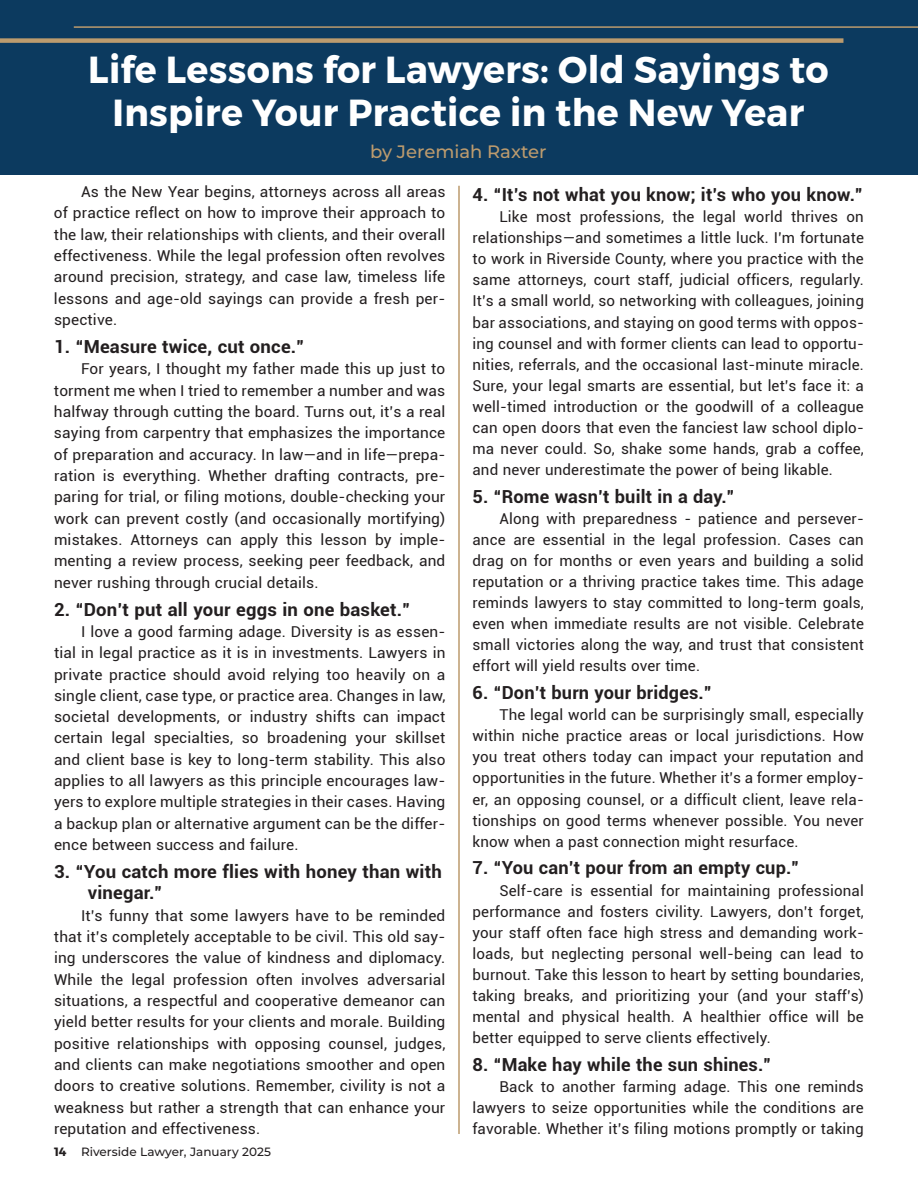
<style>
.page{position:relative;width:918px;height:1188px;background:#fff}
.page>*{position:absolute;margin:0;border:0;box-sizing:border-box;transform-origin:0 0}
.t1{font:700 37.5px/43.5px "Montserrat";letter-spacing:.01em;color:#fff;text-align:center}
.t2{font:700 18px/21.3px "Roboto";letter-spacing:.01em;color:#231f20}
.t3{font:500 18px "Montserrat";color:#bc9b6e}
.t4{font:15px/21.3px "Roboto";letter-spacing:.01em;color:#231f20;text-align:justify}
.t5{font:500 12px "Montserrat";color:#231f20}
.s1{font-weight:700}
</style>
<div class="page">
<hr style="left:458px;top:186px;width:2px;height:948px;background:#bc9b6e">
<div style="left:0;top:0;width:918px;height:175px;background:#0c3a5f"></div>
<div style="left:0;top:38px;width:843px;height:5px;background:#bc9b6e"></div>
<hr style="left:74px;top:26px;width:844px;height:2px;background:#bc9b6e">
<h1 class="t1" style="left:88px;top:48px;width:742px">Life Lessons for Lawyers: Old Sayings to<br>Inspire Your Practice in the New Year</h1>
<p class="t3" style="left:370px;top:139px;width:178px">by Jeremiah Raxter</p>
<p class="t4" style="left:54px;top:180px;width:393px;text-indent:27px">As the New Year begins, attorneys across all areas of practice reflect on how to improve their approach to the law, their relationships with clients, and their overall effectiveness. While the legal profession often revolves around precision, strategy, and case law, timeless life lessons and age-old sayings can provide a fresh per&shy;spective.</p>
<p class="t2" style="left:54px;top:335px;width:252px">1. “Measure twice, cut once.”</p>
<p class="t4" style="left:54px;top:358px;width:393px;text-indent:27px">For years, I thought my father made this up just to torment me when I tried to remember a number and was halfway through cutting the board. Turns out, it’s a real saying from carpentry that emphasizes the importance of preparation and accuracy. In law—and in life—prepa&shy;ration is everything. Whether drafting contracts, pre&shy;paring for trial, or filing motions, double-checking your work can prevent costly (and occasionally mortifying) mistakes. Attorneys can apply this lesson by imple&shy;menting a review process, seeking peer feedback, and never rushing through crucial details.</p>
<p class="t2" style="left:54px;top:598px;width:358px">2. “Don’t put all your eggs in one basket.”</p>
<p class="t4" style="left:54px;top:620px;width:393px;text-indent:27px">I love a good farming adage. Diversity is as essen&shy;tial in legal practice as it is in investments. Lawyers in private practice should avoid relying too heavily on a single client, case type, or practice area. Changes in law, societal developments, or industry shifts can impact certain legal specialties, so broadening your skillset and client base is key to long-term stability. This also applies to all lawyers as this principle encourages law&shy;yers to explore multiple strategies in their cases. Having a backup plan or alternative argument can be the differ&shy;ence between success and failure.</p>
<p class="t2" style="left:88px;top:860px;width:356px;text-indent:-34px">3. “You catch more flies with honey than with vinegar.”</p>
<p class="t4" style="left:54px;top:904px;width:393px;text-indent:27px">It’s funny that some lawyers have to be reminded that it’s completely acceptable to be civil. This old say&shy;ing underscores the value of kindness and diplomacy.<br>While the legal profession often involves adversarial situations, a respectful and cooperative demeanor can yield better results for your clients and morale. Building positive relationships with opposing counsel, judges, and clients can make negotiations smoother and open doors to creative solutions. Remember, civility is not a weakness but rather a strength that can enhance your reputation and effectiveness.</p>
<p class="t5" style="left:54px;top:1144px;width:218px"><span class="s1">14</span> Riverside Lawyer, January 2025</p>
<p class="t2" style="left:472px;top:183px;width:392px">4. “It’s not what you know; it’s who you know.”</p>
<p class="t4" style="left:472px;top:206px;width:393px;text-indent:27px">Like most professions, the legal world thrives on relationships—and sometimes a little luck. I’m fortunate to work in Riverside County, where you practice with the same attorneys, court staff, judicial officers, regularly.<br>It’s a small world, so networking with colleagues, joining bar associations, and staying on good terms with oppos&shy;ing counsel and with former clients can lead to opportu&shy;nities, referrals, and the occasional last-minute miracle.<br>Sure, your legal smarts are essential, but let’s face it: a well-timed introduction or the goodwill of a colleague can open doors that even the fanciest law school diplo&shy;ma never could. So, shake some hands, grab a coffee, and never underestimate the power of being likable.</p>
<p class="t2" style="left:472px;top:485px;width:264px">5. “Rome wasn’t built in a day.”</p>
<p class="t4" style="left:472px;top:508px;width:393px;text-indent:27px">Along with preparedness - patience and persever&shy;ance are essential in the legal profession. Cases can drag on for months or even years and building a solid reputation or a thriving practice takes time. This adage reminds lawyers to stay committed to long-term goals, even when immediate results are not visible. Celebrate small victories along the way, and trust that consistent effort will yield results over time.</p>
<p class="t2" style="left:472px;top:681px;width:241px">6. “Don’t burn your bridges.”</p>
<p class="t4" style="left:472px;top:704px;width:393px;text-indent:27px">The legal world can be surprisingly small, especially within niche practice areas or local jurisdictions. How you treat others today can impact your reputation and opportunities in the future. Whether it’s a former employ&shy;er, an opposing counsel, or a difficult client, leave rela&shy;tionships on good terms whenever possible. You never know when a past connection might resurface.</p>
<p class="t2" style="left:472px;top:857px;width:328px">7. “You can’t pour from an empty cup.”</p>
<p class="t4" style="left:472px;top:879px;width:393px;text-indent:27px">Self-care is essential for maintaining professional performance and fosters civility. Lawyers, don’t forget, your staff often face high stress and demanding work&shy;loads, but neglecting personal well-being can lead to burnout. Take this lesson to heart by setting boundaries, taking breaks, and prioritizing your (and your staff’s) mental and physical health. A healthier office will be better equipped to serve clients effectively.</p>
<p class="t2" style="left:472px;top:1053px;width:300px">8. “Make hay while the sun shines.”</p>
<p class="t4" style="left:473px;top:1075px;width:393px;text-indent:27px">Back to another farming adage. This one reminds lawyers to seize opportunities while the conditions are favorable. Whether it’s filing motions promptly or taking</p>
</div>
